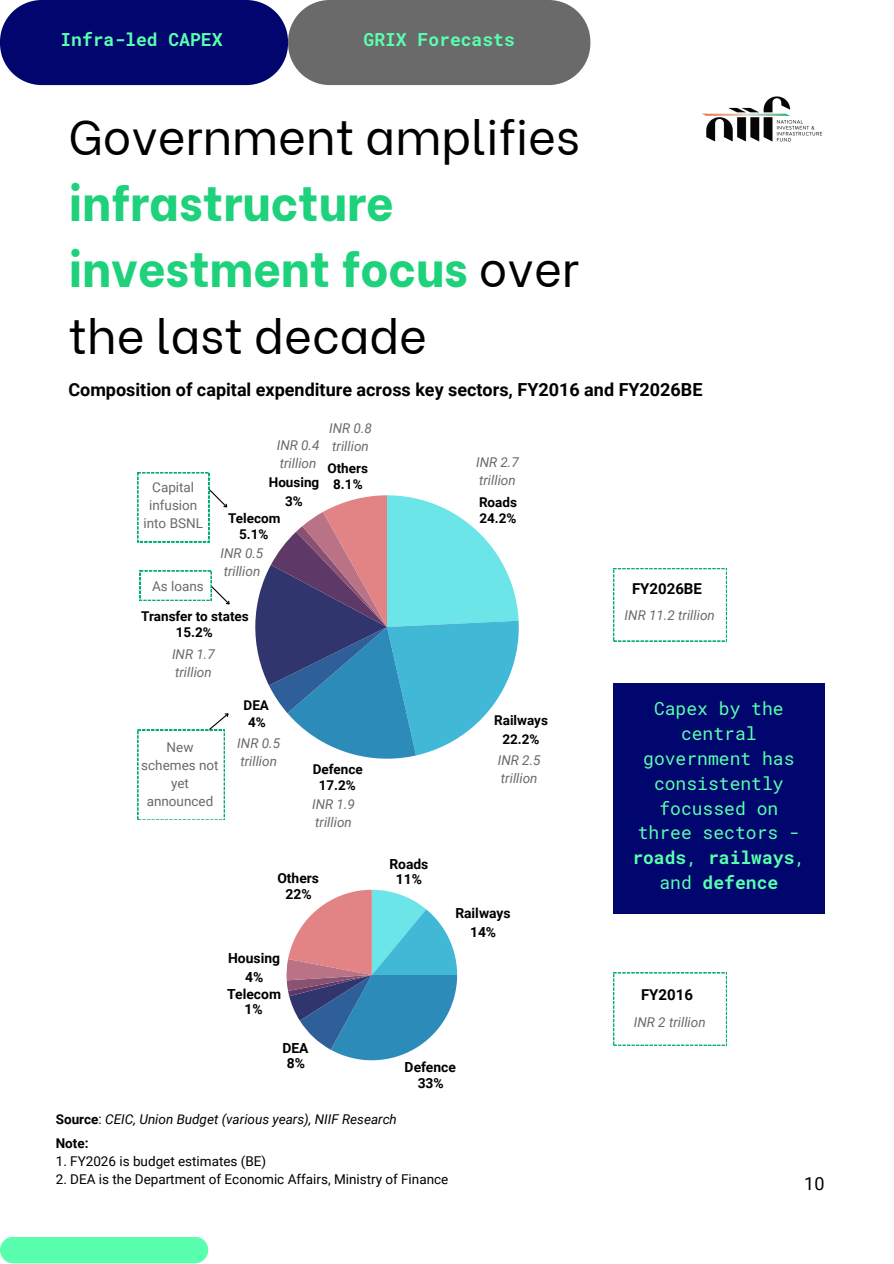
<style>
.page{position:relative;width:894px;height:1264px;background:#fff}
.page>*{position:absolute;margin:0;border:0;box-sizing:border-box;transform-origin:0 0}
.t1{font:48px/66.3px "Be Vietnam";color:#000}
.t2{font:18px/24.8px "Roboto Mono";color:#59ffaf;text-align:center}
.t3{font:700 18px "Roboto";color:#000}
.t4{font:700 18px "Roboto Mono";color:#59ffaf}
.t5{font:18px "Roboto";color:#000}
.t6{font:700 15px "Roboto";color:#000}
.t7{font:700 13.8px/15.9px "Roboto";color:#000;text-align:center}
.t8{font:italic 13.5px/18px "Roboto";color:#6a6a6a}
.t9{font:700 13.5px/16px "Roboto";color:#000;text-align:center}
.t10{font:13.5px "Roboto";color:#000}
.t11{font:13.5px/18px "Roboto";color:#6a6a6a;text-align:center}
.t12{font:italic 13.5px "Roboto";color:#000}
.s1{font-weight:800;color:#1ed17b}
.s2{font-weight:700;font-style:normal}
.s3{font-style:normal}
.s4{font-weight:700}
</style>
<div class="page">
<svg style="left:0;top:0;width:590px;height:85px;background:#414474"></svg>
<div style="left:0;top:1236px;width:208px;height:27px;background:#59ffaf;border-radius:13px"></div>
<div style="left:613px;top:683px;width:211px;height:230px;background:#00066e"></div>
<svg style="left:255px;top:495px;width:263px;height:263px"></svg>
<svg style="left:286px;top:889px;width:171px;height:171px"></svg>
<svg style="left:613px;top:568px;width:113px;height:73px"></svg>
<svg style="left:613px;top:972px;width:113px;height:73px"></svg>
<svg style="left:140px;top:570px;width:90px;height:35px"></svg>
<svg style="left:137px;top:713px;width:92px;height:107px"></svg>
<svg style="left:137px;top:472px;width:91px;height:70px"></svg>
<img style="left:702px;top:96px;width:121px;height:46px">
<h2 class="t4" style="left:60px;top:28px;width:163px">Infra-led CAPEX</h2>
<p class="t4" style="left:363px;top:28px;width:153px">GRIX Forecasts</p>
<p class="t1" style="left:68px;top:99px;width:513px">Government amplifies <span class="s1">infrastructure investment focus</span> over the last decade</p>
<p class="t3" style="left:68px;top:379px;width:635px">Composition of capital expenditure across key sectors, FY2016 and FY2026BE</p>
<h4 class="t11" style="left:143px;top:478px;width:61px">Capital infusion into BSNL</h4>
<h1 class="t11" style="left:152px;top:577px;width:53px">As loans</h1>
<p class="t8" style="left:276px;top:436px;width:44px">INR 0.4 trillion</p>
<p class="t9" style="left:269px;top:473px;width:52px;line-height:18.6px">Housing<br>3%</p>
<p class="t9" style="left:228px;top:510px;width:54px">Telecom<br>5.1%</p>
<p class="t8" style="left:220px;top:544px;width:44px">INR 0.5 trillion</p>
<p class="t9" style="left:141px;top:608px;width:109px">Transfer to states<br>15.2%</p>
<p class="t8" style="left:172px;top:645px;width:44px">INR 1.7 trillion</p>
<p class="t8" style="left:329px;top:419px;width:44px">INR 0.8 trillion</p>
<p class="t9" style="left:327px;top:461px;width:42px">Others<br>8.1%</p>
<p class="t9" style="left:243px;top:698px;width:27px">DEA<br>4%</p>
<p class="t11" style="left:141px;top:738px;width:79px">New schemes not yet announced</p>
<p class="t8" style="left:237px;top:734px;width:44px">INR 0.5 trillion</p>
<p class="t9" style="left:313px;top:761px;width:51px">Defence<br>17.2%</p>
<p class="t8" style="left:312px;top:795px;width:44px">INR 1.9 trillion</p>
<p class="t7" style="left:277px;top:870px;width:43px">Others<br>22%</p>
<p class="t7" style="left:228px;top:949px;width:53px;line-height:18.8px">Housing<br>4%</p>
<p class="t7" style="left:227px;top:985px;width:55px">Telecom<br>1%</p>
<p class="t7" style="left:282px;top:1039px;width:28px">DEA<br>8%</p>
<p class="t8" style="left:476px;top:453px;width:44px">INR 2.7 trillion</p>
<p class="t9" style="left:479px;top:495px;width:40px;text-align:left">Roads<br>24.2%</p>
<p class="t9" style="left:494px;top:711px;width:55px;line-height:18.6px">Railways<br>22.2%</p>
<p class="t8" style="left:497px;top:751px;width:44px">INR 2.5 trillion</p>
<p class="t7" style="left:389px;top:855px;width:41px">Roads<br>11%</p>
<p class="t7" style="left:455px;top:904px;width:57px;line-height:19px">Railways<br>14%</p>
<p class="t7" style="left:404px;top:1059px;width:53px">Defence<br>33%</p>
<p class="t12" style="left:56px;top:1111px;width:342px"><span class="s2">Source</span><span class="s3">:</span> CEIC, Union Budget (various years), NIIF Research</p>
<p class="t9" style="left:56px;top:1134px;width:34px">Note:</p>
<p class="t10" style="left:56px;top:1153px;width:212px">1. FY2026 is budget estimates (BE)</p>
<p class="t10" style="left:56px;top:1171px;width:394px">2. DEA is the Department of Economic Affairs, Ministry of Finance</p>
<h2 class="t6" style="left:632px;top:580px;width:71px">FY2026BE</h2>
<h2 class="t8" style="left:624px;top:606px;width:92px">INR 11.2 trillion</h2>
<p class="t2" style="left:632px;top:696px;width:174px">Capex by the central government has consistently focussed on three sectors - <span class="s4">roads</span>, <span class="s4">railways</span>, and <span class="s4">defence</span></p>
<p class="t6" style="left:641px;top:986px;width:53px">FY2016</p>
<h3 class="t8" style="left:633px;top:1012px;width:73px">INR 2 trillion</h3>
<h2 class="t5" style="left:804px;top:1173px;width:22px">10</h2>
</div>
